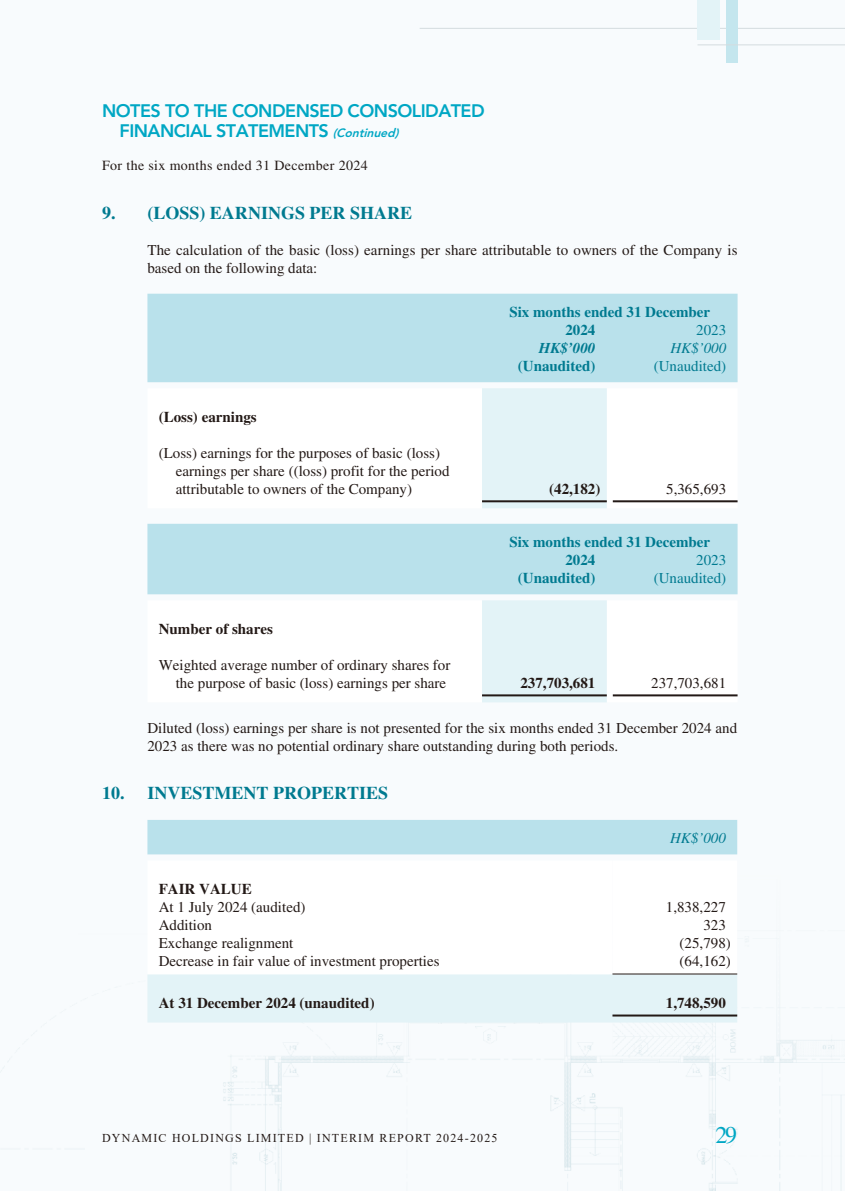
<style>
.page{position:relative;width:845px;height:1191px;background:#fff}
.page>*{position:absolute;margin:0;border:0;box-sizing:border-box;transform-origin:0 0}
.t1{font:24px "Times LT Std";color:#00a7c4}
.t2{font:800 18px/20px "Avenir LT Std";letter-spacing:-.03em;color:#00a7c4}
.t3{font:700 18px "Times LT Std";color:#007a90}
.t4{font:15px/18px "Times LT Std";color:#231916}
.t5{font:700 15px "Times LT Std";color:#231916}
.t6{font:700 15px/18px "Times LT Std";color:#007a90}
.t7{font:15px "Times LT Std";color:#007a90}
.t8{font:italic 15px "Times LT Std";color:#007a90}
.t9{font:italic 700 15px "Times LT Std";color:#007a90}
.t10{font:14px "Times LT Std";letter-spacing:.025em;color:#231916}
.t11{font:12px "Times New Roman";letter-spacing:.1em;color:#231916}
.s1{font-style:italic;font-size:12px}
</style>
<div class="page">
<img style="left:0;top:0;width:845px;height:1191px">
<hr style="left:420px;top:28px;width:425px;height:1px;background:#d4dcdf">
<div style="left:697px;top:0;width:23px;height:40px;background:#e3f3f7"></div>
<div style="left:726px;top:0;width:11px;height:62px;background:#c4e6ee"></div>
<hr style="left:697px;top:44px;width:148px;height:1px;background:#d4dcdf">
<div style="left:147px;top:294px;width:590px;height:88px;background:#b9e1eb"></div>
<svg style="left:147px;top:388px;width:590px;height:120px"></svg>
<div style="left:482px;top:388px;width:125px;height:120px;background:#e3f3f7"></div>
<hr style="left:482px;top:500px;width:125px;height:2px;background:#231916">
<hr style="left:613px;top:500px;width:124px;height:2px;background:#231916">
<div style="left:147px;top:524px;width:590px;height:70px;background:#b9e1eb"></div>
<svg style="left:147px;top:600px;width:590px;height:102px"></svg>
<div style="left:482px;top:600px;width:125px;height:102px;background:#e3f3f7"></div>
<hr style="left:482px;top:694px;width:125px;height:2px;background:#231916">
<hr style="left:613px;top:694px;width:124px;height:2px;background:#231916">
<div style="left:147px;top:820px;width:590px;height:34px;background:#b9e1eb"></div>
<svg style="left:147px;top:860px;width:590px;height:162px"></svg>
<hr style="left:612px;top:973px;width:125px;height:1px;background:#231916">
<hr style="left:612px;top:1014px;width:125px;height:2px;background:#231916">
<p class="t2" style="left:120px;top:101px;width:367px;text-indent:-17px">NOTES TO THE CONDENSED CONSOLIDATED<br>FINANCIAL STATEMENTS <span class="s1">(Continued)</span></p>
<p class="t10" style="left:102px;top:158px;width:267px">For the six months ended 31 December 2024</p>
<p class="t3" style="left:102px;top:202px;width:311px">9. (LOSS) EARNINGS PER SHARE</p>
<p class="t4" style="left:147px;top:241px;width:591px">The calculation of the basic (loss) earnings per share attributable to owners of the Company is based on the following data:</p>
<p class="t6" style="left:565px;top:303px;width:146px;text-indent:-56px">Six months ended 31 December<br>2024</p>
<p class="t7" style="left:696px;top:322px;width:31px">2023</p>
<p class="t5" style="left:159px;top:408px;width:99px">(Loss) earnings</p>
<p class="t4" style="left:176px;top:443px;width:275px;text-indent:-17px">(Loss) earnings for the purposes of basic (loss) earnings per share ((loss) profit for the period attributable to owners of the Company)</p>
<p class="t9" style="left:539px;top:339px;width:58px">HK$’000</p>
<p class="t8" style="left:670px;top:340px;width:57px">HK$’000</p>
<p class="t6" style="left:518px;top:357px;width:79px">(Unaudited)</p>
<p class="t7" style="left:654px;top:358px;width:74px">(Unaudited)</p>
<p class="t5" style="left:549px;top:480px;width:53px">(42,182)</p>
<p class="t4" style="left:666px;top:479px;width:61px">5,365,693</p>
<p class="t6" style="left:565px;top:533px;width:146px;text-indent:-56px">Six months ended 31 December<br>2024</p>
<p class="t7" style="left:696px;top:552px;width:31px">2023</p>
<p class="t6" style="left:518px;top:569px;width:79px">(Unaudited)</p>
<p class="t7" style="left:654px;top:570px;width:74px">(Unaudited)</p>
<p class="t5" style="left:159px;top:620px;width:116px">Number of shares</p>
<p class="t4" style="left:159px;top:655px;width:293px;text-align:right">Weighted average number of ordinary shares for the purpose of basic (loss) earnings per share</p>
<p class="t5" style="left:520px;top:674px;width:76px">237,703,681</p>
<p class="t4" style="left:651px;top:673px;width:76px">237,703,681</p>
<p class="t4" style="left:147px;top:719px;width:591px">Diluted (loss) earnings per share is not presented for the six months ended 31 December 2024 and<br>2023 as there was no potential ordinary share outstanding during both periods.</p>
<p class="t3" style="left:102px;top:782px;width:287px">10. INVESTMENT PROPERTIES</p>
<p class="t8" style="left:670px;top:830px;width:57px">HK$’000</p>
<p class="t5" style="left:159px;top:880px;width:94px">FAIR VALUE</p>
<p class="t4" style="left:159px;top:897px;width:148px">At 1 July 2024 (audited)</p>
<p class="t4" style="left:666px;top:897px;width:61px">1,838,227</p>
<p class="t4" style="left:159px;top:915px;width:55px">Addition</p>
<p class="t4" style="left:703px;top:915px;width:24px">323</p>
<p class="t4" style="left:159px;top:933px;width:136px">Exchange realignment</p>
<p class="t4" style="left:679px;top:933px;width:53px">(25,798)</p>
<p class="t4" style="left:159px;top:951px;width:282px">Decrease in fair value of investment properties</p>
<p class="t4" style="left:679px;top:951px;width:53px">(64,162)</p>
<p class="t5" style="left:159px;top:994px;width:217px">At 31 December 2024 (unaudited)</p>
<p class="t5" style="left:666px;top:994px;width:61px">1,748,590</p>
<p class="t11" style="left:102px;top:1129px;width:397px">DYNAMIC HOLDINGS LIMITED | INTERIM REPORT 2024-2025</p>
<h1 class="t1" style="left:715px;top:1121px;width:23px">29</h1>
</div>
